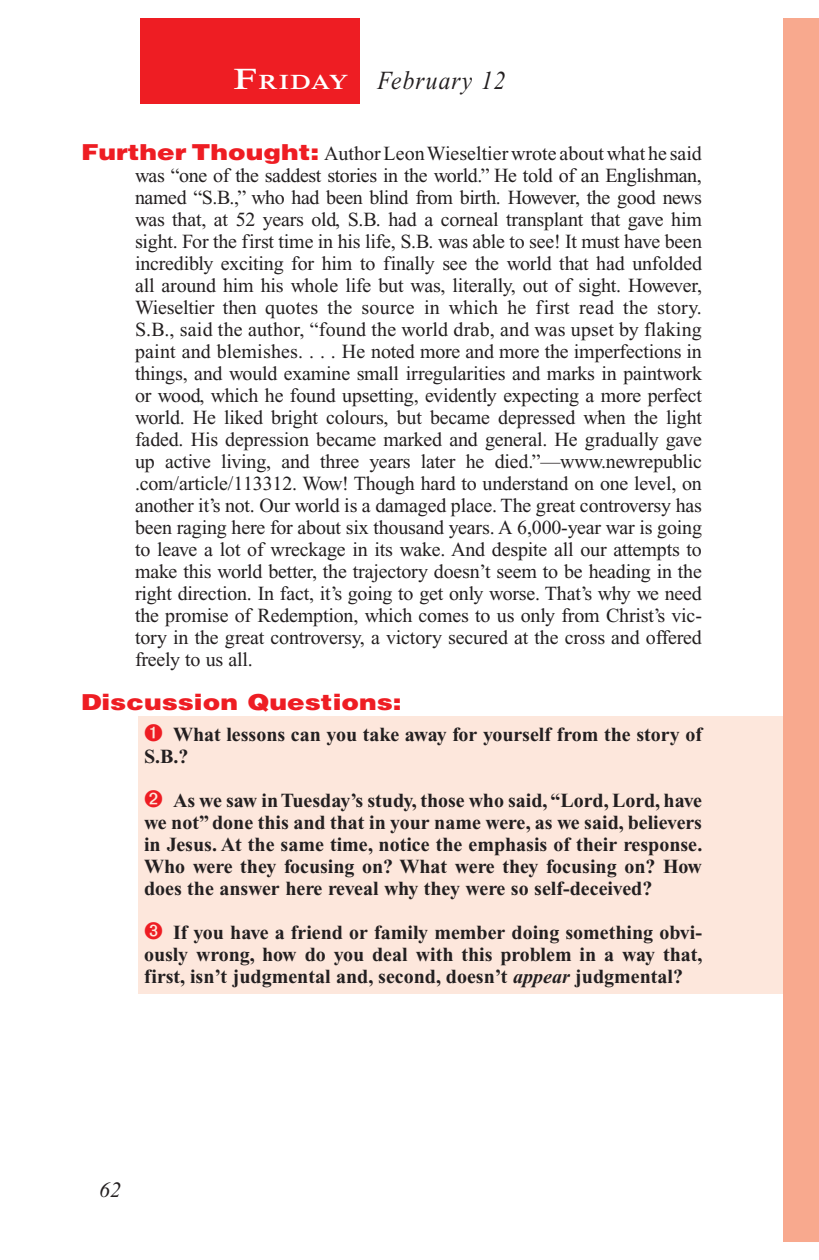
<style>
.page{position:relative;width:819px;height:1260px;background:#fff}
.page>*{position:absolute;margin:0;border:0;box-sizing:border-box;transform-origin:0 0}
.Lesson_Dates{font:italic 26px "Times New Roman PS Std";letter-spacing:.05em;color:#231f20;scale:.9 1}
.Question{font:900 22px "Helvetica LT Std";color:#ee1d23;scale:1.2 1}
.t1{font:italic 22px "Times New Roman PS Std";color:#231f20}
.Daily_Header{font:600 21px "Times NRMT Std";letter-spacing:.035em;color:#fff;scale:1.1 1}
.Question_NO_SB{font:20px/22px "Times New Roman PS Std";letter-spacing:-.01em;color:#231f20}
.Numbered_Bullet_List{font:700 20px/22px "Times New Roman PS Std";color:#231f20;text-align:justify}
.s1{font-size:30px}
.s2{font-family:"Helvetica LT Std";font-weight:900;font-size:22px;color:#ee1d23}
.s3{font-style:italic}
</style>
<div class="page">
<div style="left:783px;top:18px;width:36px;height:1224px;background:#f8a98e"></div>
<div style="left:140px;top:18px;width:220px;height:86px;background:#ee1d23"></div>
<div style="left:139px;top:717px;width:644px;height:277px;background:#fde7dc"></div>
<p class="Daily_Header" style="left:234px;top:70px;width:106px"><span class="s1">F</span>riday</p>
<p class="Lesson_Dates" style="left:378px;top:66px;width:144px">February 12</p>
<p class="Question_NO_SB" style="left:135px;top:142px;width:569px;text-indent:-54px"><span class="s2">Further Thought:</span> Author Leon Wieseltier wrote about what he said was “one of the saddest stories in the world.” He told of an Englishman, named “S.B.,” who had been blind from birth. However, the good news was that, at 52 years old, S.B. had a corneal transplant that gave him sight. For the first time in his life, S.B. was able to see! It must have been incredibly exciting for him to finally see the world that had unfolded all around him his whole life but was, literally, out of sight. However, Wieseltier then quotes the source in which he first read the story.<br>S.B., said the author, “found the world drab, and was upset by flaking paint and blemishes. . . . He noted more and more the imperfections in things, and would examine small irregularities and marks in paintwork or wood, which he found upsetting, evidently expecting a more perfect world. He liked bright colours, but became depressed when the light faded. His depression became marked and general. He gradually gave up active living, and three years later he died.”—www.newrepublic .com/article/113312. Wow! Though hard to understand on one level, on another it’s not. Our world is a damaged place. The great controversy has been raging here for about six thousand years. A 6,000-year war is going to leave a lot of wreckage in its wake. And despite all our attempts to make this world better, the trajectory doesn’t seem to be heading in the right direction. In fact, it’s going to get only worse. That’s why we need the promise of Redemption, which comes to us only from Christ’s vic&shy;tory in the great controversy, a victory secured at the cross and offered freely to us all.</p>
<p class="Question" style="left:81px;top:688px;width:269px">Discussion Questions:</p>
<p class="Numbered_Bullet_List" style="left:144px;top:723px;width:559px;text-indent:29px">What lessons can you take away for yourself from the story of<br>S.B.?</p>
<p class="Numbered_Bullet_List" style="left:144px;top:789px;width:560px;text-indent:29px">As we saw in Tuesday’s study, those who said, “Lord, Lord, have we not” done this and that in your name were, as we said, believers in Jesus. At the same time, notice the emphasis of their response.<br>Who were they focusing on? What were they focusing on? How does the answer here reveal why they were so self-deceived?</p>
<p class="Numbered_Bullet_List" style="left:144px;top:921px;width:560px;text-indent:29px">If you have a friend or family member doing something obvi&shy;ously wrong, how do you deal with this problem in a way that, first, isn’t judgmental and, second, doesn’t <span class="s3">appear</span> judgmental?</p>
<p class="t1" style="left:99px;top:1178px;width:23px">62</p>
</div>
